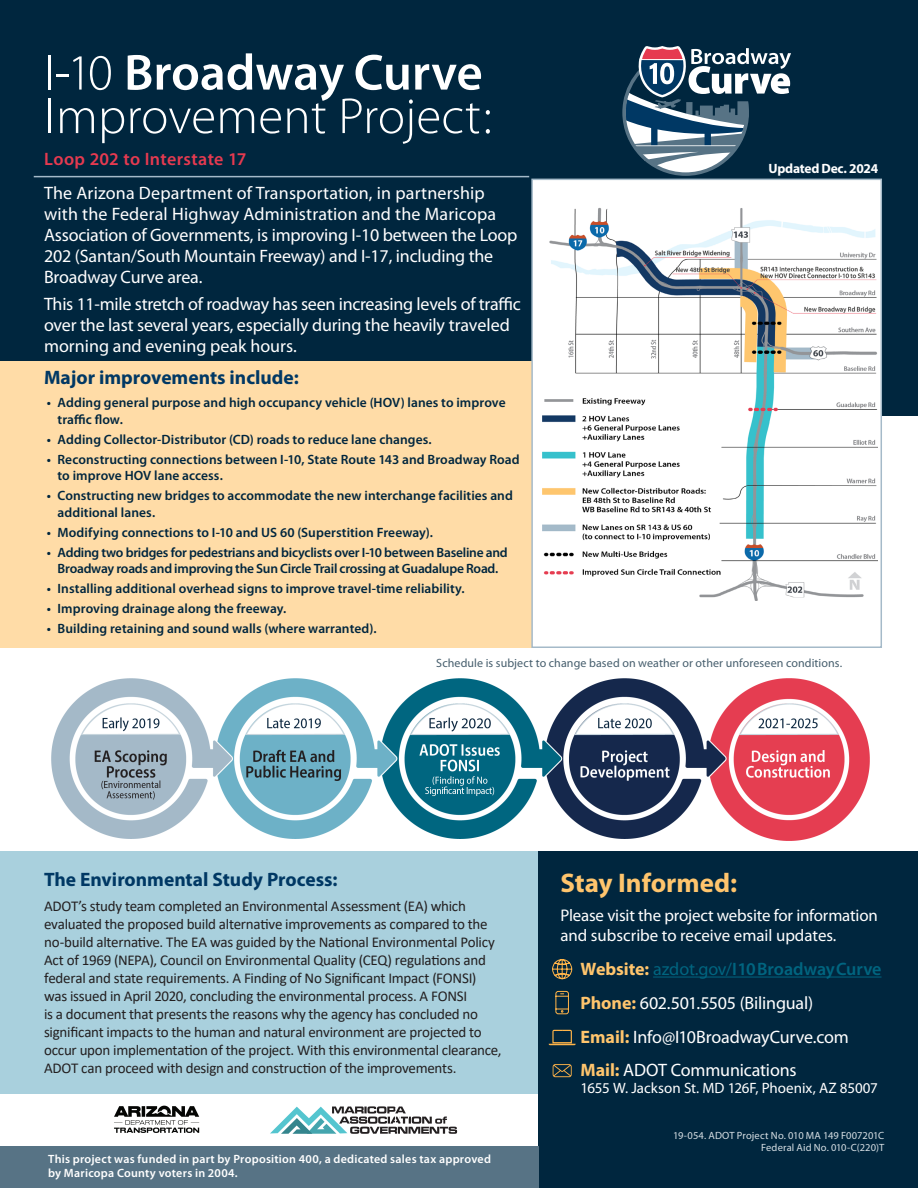
<style>
.page{position:relative;width:918px;height:1188px;background:#fff}
.page>*{position:absolute;margin:0;border:0;box-sizing:border-box;transform-origin:0 0}
.Display_Title{font:300 51px/43.5px "Myriad Pro";letter-spacing:.005em;color:#fff}
.t1{font:700 27px "Myriad Pro";color:#ffc56d}
.t2{font:700 19.5px "Myriad Pro";color:#003864}
.Callout{font:18px/21px "Myriad Pro";letter-spacing:-.01em;color:#fff}
._8_pt_Small_Text{font:18px "Myriad Pro";letter-spacing:-.01em;color:#fff}
._8_pt_Small_Text-2{font:600 18px "Myriad Pro";color:#006580}
.t3{font:600 18px "Myriad Pro";letter-spacing:.015em;color:#e63a50}
.Body_Text_10_12_5{font:16.8px/20.7px "Myriad Pro";letter-spacing:-.01em;color:#fff}
.section_text{font:15px/18px "Calibri";letter-spacing:-.02em;color:#231f20}
._8_pt_Small_Text-3{font:15px "Myriad Pro";letter-spacing:-.005em;color:#fff}
.t4{font:600 13.5px/16.5px "Myriad Pro";letter-spacing:.005em;color:#00263e}
.t5{font:600 13.5px/16.5px "Myriad Pro";letter-spacing:-.02em;color:#00263e;text-align:center}
.Heading_4__bullet_intro{font:700 13.5px "Myriad Pro";letter-spacing:-.02em;color:#fff}
._8_pt_Small_Text-4{font:600 12px/13.5px "Myriad Pro";letter-spacing:.02em;color:#fff}
._8_pt_Small_Text-5{font:12px "Myriad Pro";letter-spacing:.01em;color:#465e6d}
.job_number{font:10.5px "Myriad Pro";letter-spacing:.01em;color:#d6dee3}
.s1{font-weight:600}
.s2{font-weight:700;color:#ffc56d}
.s3{font-weight:400}
</style>
<div class="page">
<div style="left:0;top:0;width:918px;height:416px;background:#00263e"></div>
<div style="left:0;top:851px;width:554px;height:242px;background:#a9d0dd"></div>
<div style="left:539px;top:851px;width:379px;height:337px;background:#00263e"></div>
<svg style="left:270px;top:1106px;width:187px;height:28px"></svg>
<svg style="left:618px;top:46px;width:173px;height:133px"></svg>
<div style="left:0;top:362px;width:539px;height:286px;background:#ffdca7"></div>
<hr style="left:34px;top:176px;width:495px;height:1px;background:#a5bac9">
<div style="left:531px;top:179px;width:351px;height:469px;background:#fff;border:2px solid #a5bac9"></div>
<div style="left:0;top:1146px;width:539px;height:42px;background:#577385"></div>
<img style="left:543px;top:208px;width:335px;height:393px">
<img style="left:51px;top:678px;width:819px;height:163px">
<hr style="left:653px;top:977px;width:229px;height:1px;background:#006580">
<svg style="left:552px;top:959px;width:21px;height:21px"></svg>
<svg style="left:555px;top:990px;width:14px;height:25px"></svg>
<svg style="left:553px;top:1064px;width:19px;height:13px"></svg>
<svg style="left:549px;top:1030px;width:27px;height:15px"></svg>
<img style="left:114px;top:1105px;width:86px;height:28px">
<p class="Display_Title" style="left:44px;top:50px;width:449px">I-10 <span class="s1">Broadway Curve<br></span>Improvement Project:</p>
<p class="t3" style="left:44px;top:147px;width:204px">Loop 202 to Interstate 17</p>
<p class="Callout" style="left:44px;top:182px;width:475px">The Arizona Department of Transportation, in partnership with the Federal Highway Administration and the Maricopa Association of Governments, is improving I-10 between the Loop 202 (Santan/South Mountain Freeway) and I-17, including the Broadway Curve area.</p>
<p class="Callout" style="left:44px;top:294px;width:478px">This 11-mile stretch of roadway has seen increasing levels of traffic over the last several years, especially during the heavily traveled morning and evening peak hours.</p>
<h3 class="t2" style="left:44px;top:365px;width:256px">Major improvements include:</h3>
<p class="t4" style="left:58px;top:394px;width:450px;text-indent:-11px">• Adding general purpose and high occupancy vehicle (HOV) lanes to improve traffic flow.</p>
<p class="t4" style="left:47px;top:431px;width:387px">• Adding Collector-Distributor (CD) roads to reduce lane changes.</p>
<p class="t4" style="left:58px;top:451px;width:464px;text-indent:-11px">• Reconstructing connections between I-10, State Route 143 and Broadway Road to improve HOV lane access.</p>
<p class="t4" style="left:58px;top:487px;width:457px;text-indent:-11px">• Constructing new bridges to accommodate the new interchange facilities and additional lanes.</p>
<p class="t4" style="left:47px;top:524px;width:388px">• Modifying connections to I-10 and US 60 (Superstition Freeway).</p>
<p class="t5" style="left:47px;top:544px;width:462px">• Adding two bridges for pedestrians and bicyclists over I-10 between Baseline and<br>Broadway roads and improving the Sun Circle Trail crossing at Guadalupe Road.</p>
<p class="t4" style="left:47px;top:580px;width:419px">• Installing additional overhead signs to improve travel-time reliability.</p>
<p class="t4" style="left:47px;top:600px;width:241px">• Improving drainage along the freeway.</p>
<p class="t4" style="left:47px;top:620px;width:331px">• Building retaining and sound walls (where warranted).</p>
<p class="Heading_4__bullet_intro" style="left:769px;top:160px;width:111px">Updated Dec. 2024</p>
<p class="_8_pt_Small_Text-5" style="left:436px;top:656px;width:408px">Schedule is subject to change based on weather or other unforeseen conditions.</p>
<h3 class="t2" style="left:44px;top:867px;width:295px">The Environmental Study Process:</h3>
<p class="section_text" style="left:44px;top:897px;width:459px">ADOT’s study team completed an Environmental Assessment (EA) which evaluated the proposed build alternative improvements as compared to the no-build alternative. The EA was guided by the National Environmental Policy Act of 1969 (NEPA), Council on Environmental Quality (CEQ) regulations and federal and state requirements. A Finding of No Significant Impact (FONSI) was issued in April 2020, concluding the environmental process. A FONSI<br>is a document that presents the reasons why the agency has concluded no significant impacts to the human and natural environment are projected to occur upon implementation of the project. With this environmental clearance, ADOT can proceed with design and construction of the improvements.</p>
<p class="_8_pt_Small_Text-4" style="left:48px;top:1152px;width:444px">This project was funded in part by Proposition 400, a dedicated sales tax approved by Maricopa County voters in 2004.</p>
<h3 class="t1" style="left:560px;top:865px;width:178px">Stay Informed:</h3>
<p class="Body_Text_10_12_5" style="left:560px;top:905px;width:319px">Please visit the project website for information and subscribe to receive email updates.</p>
<p class="_8_pt_Small_Text-2" style="left:581px;top:958px;width:302px"><span class="s2">Website:</span> <span class="s3">azdot.gov/</span>I10BroadwayCurve</p>
<p class="_8_pt_Small_Text" style="left:581px;top:992px;width:234px"><span class="s2">Phone:</span> 602.501.5505 (Bilingual)</p>
<p class="_8_pt_Small_Text" style="left:581px;top:1026px;width:270px"><span class="s2">Email:</span> Info@I10BroadwayCurve.com</p>
<p class="_8_pt_Small_Text" style="left:581px;top:1059px;width:218px"><span class="s2">Mail:</span> ADOT Communications</p>
<p class="_8_pt_Small_Text-3" style="left:581px;top:1079px;width:299px">1655 W. Jackson St. MD 126F, Phoenix, AZ 85007</p>
<p class="job_number" style="left:673px;top:1129px;width:213px">19-054. ADOT Project No. 010 MA 149 F007201C</p>
<p class="job_number" style="left:761px;top:1141px;width:125px">Federal Aid No. 010-C(220)T</p>
</div>
